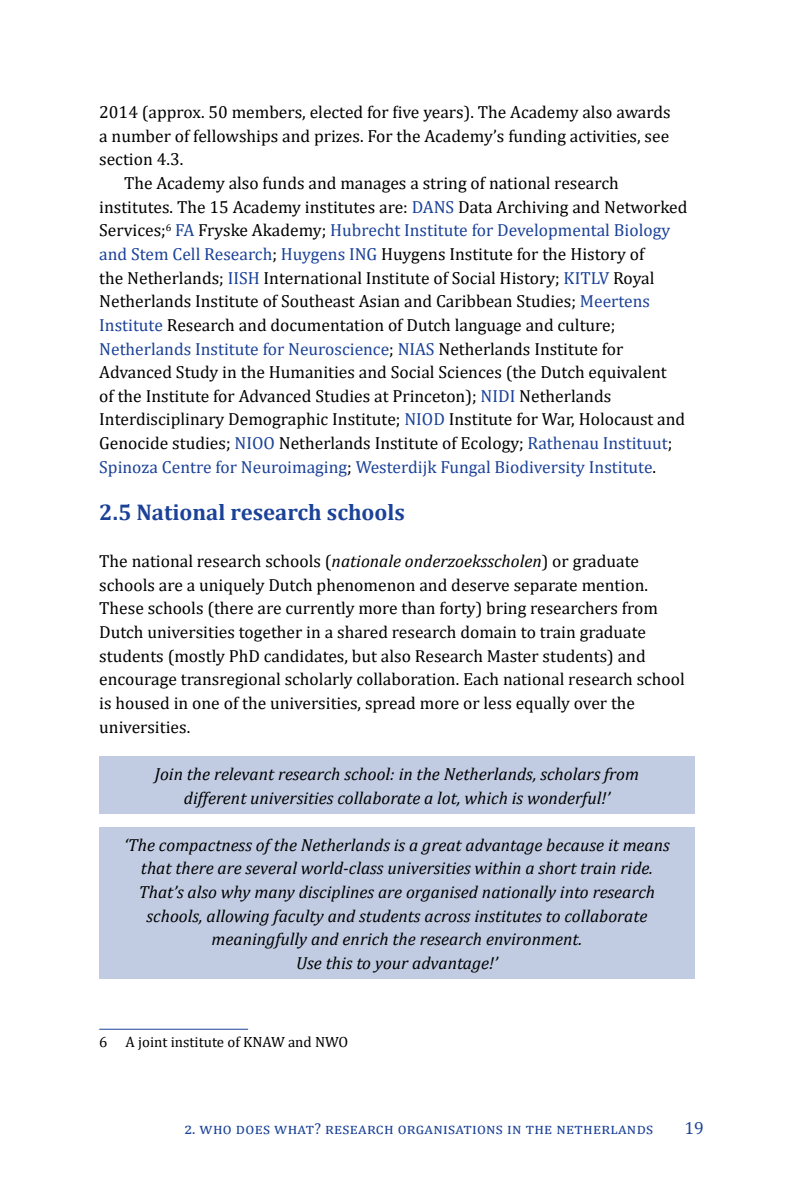
<style>
.page{position:relative;width:794px;height:1191px;background:#fff}
.page>*{position:absolute;margin:0;border:0;box-sizing:border-box;transform-origin:0 0}
.t1{font:700 22.75px "Cambria";color:#1b4298}
.t2{font:17.5px/23.6px "Cambria";color:#000}
.t3{font:italic 17.5px/23.6px "Cambria";color:#000;text-align:center}
.t4{font:17.5px "Cambria";color:#1b4298}
.t5{font:15.75px "Cambria";letter-spacing:.02em;color:#1b4298}
.t6{font:14.88px "Cambria";color:#000}
.s1{color:#1b4298}
.s2{color:#000}
.s3{font-style:italic}
</style>
<div class="page">
<div style="left:99px;top:756px;width:595px;height:57px;background:#c1cce3"></div>
<div style="left:99px;top:827px;width:595px;height:152px;background:#c1cce3"></div>
<hr style="left:99px;top:1028px;width:149px;height:1px;background:#1b4298">
<p class="t2" style="left:99px;top:100px;width:573px">2014 (approx. 50 members, elected for five years). The Academy also awards</p>
<p class="t2" style="left:99px;top:124px;width:571px">a number of fellowships and prizes. For the Academy’s funding activities, see</p>
<p class="t2" style="left:99px;top:148px;width:86px">section 4.3.</p>
<p class="t2" style="left:124px;top:171px;width:496px">The Academy also funds and manages a string of national research</p>
<p class="t2" style="left:99px;top:195px;width:590px">institutes. The 15 Academy institutes are: <span class="s1">DANS</span> Data Archiving and Networked</p>
<p class="t4" style="left:99px;top:220px;width:572px"><span class="s2">Services;</span><sup>6</sup> FA <span class="s2">Fryske Akademy;</span> Hubrecht Institute for Developmental Biology</p>
<p class="t2" style="left:99px;top:242px;width:546px"><span class="s1">and Stem Cell Research</span>; <span class="s1">Huygens ING</span> Huygens Institute for the History of</p>
<p class="t2" style="left:99px;top:266px;width:556px">the Netherlands; <span class="s1">IISH</span> International Institute of Social History; <span class="s1">KITLV</span> Royal</p>
<p class="t2" style="left:99px;top:289px;width:552px">Netherlands Institute of Southeast Asian and Caribbean Studies; <span class="s1">Meertens</span></p>
<p class="t2" style="left:99px;top:313px;width:518px"><span class="s1">Institute</span> Research and documentation of Dutch language and culture;</p>
<p class="t4" style="left:99px;top:338px;width:526px">Netherlands Institute for Neuroscience<span class="s2">;</span> NIAS <span class="s2">Netherlands Institute for</span></p>
<p class="t2" style="left:99px;top:360px;width:569px">Advanced Study in the Humanities and Social Sciences (the Dutch equivalent</p>
<p class="t2" style="left:99px;top:384px;width:513px">of the Institute for Advanced Studies at Princeton); <span class="s1">NIDI</span> Netherlands</p>
<p class="t2" style="left:99px;top:407px;width:587px">Interdisciplinary Demographic Institute; <span class="s1">NIOD</span> Institute for War, Holocaust and</p>
<p class="t2" style="left:99px;top:431px;width:574px">Genocide studies; <span class="s1">NIOO</span> Netherlands Institute of Ecology; <span class="s1">Rathenau Instituut</span>;</p>
<p class="t4" style="left:99px;top:456px;width:558px">Spinoza Centre for Neuroimaging<span class="s2">;</span> Westerdijk Fungal Biodiversity Institute<span class="s2">.</span></p>
<h1 class="t1" style="left:99px;top:496px;width:307px">2.5 National research schools</h1>
<p class="t2" style="left:99px;top:549px;width:587px">The national research schools (<span class="s3">nationale onderzoeksscholen</span>) or graduate schools are a uniquely Dutch phenomenon and deserve separate mention.<br>These schools (there are currently more than forty) bring researchers from Dutch universities together in a shared research domain to train graduate students (mostly PhD candidates, but also Research Master students) and encourage transregional scholarly collaboration. Each national research school is housed in one of the universities, spread more or less equally over the universities.</p>
<p class="t3" style="left:155px;top:761px;width:486px">Join the relevant research school: in the Netherlands, scholars from different universities collaborate a lot, which is wonderful!’</p>
<p class="t3" style="left:124px;top:832px;width:547px">‘The compactness of the Netherlands is a great advantage because it means that there are several world-class universities within a short train ride.<br>That’s also why many disciplines are organised nationally into research schools, allowing faculty and students across institutes to collaborate meaningfully and enrich the research environment.<br>Use this to your advantage!’</p>
<p class="t6" style="left:99px;top:1033px;width:251px">6 A joint institute of KNAW and NWO</p>
<p class="t5" style="left:185px;top:1119px;width:470px">2. who does what? research organisations in the netherlands</p>
<p class="t4" style="left:684px;top:1118px;width:21px">19</p>
</div>
